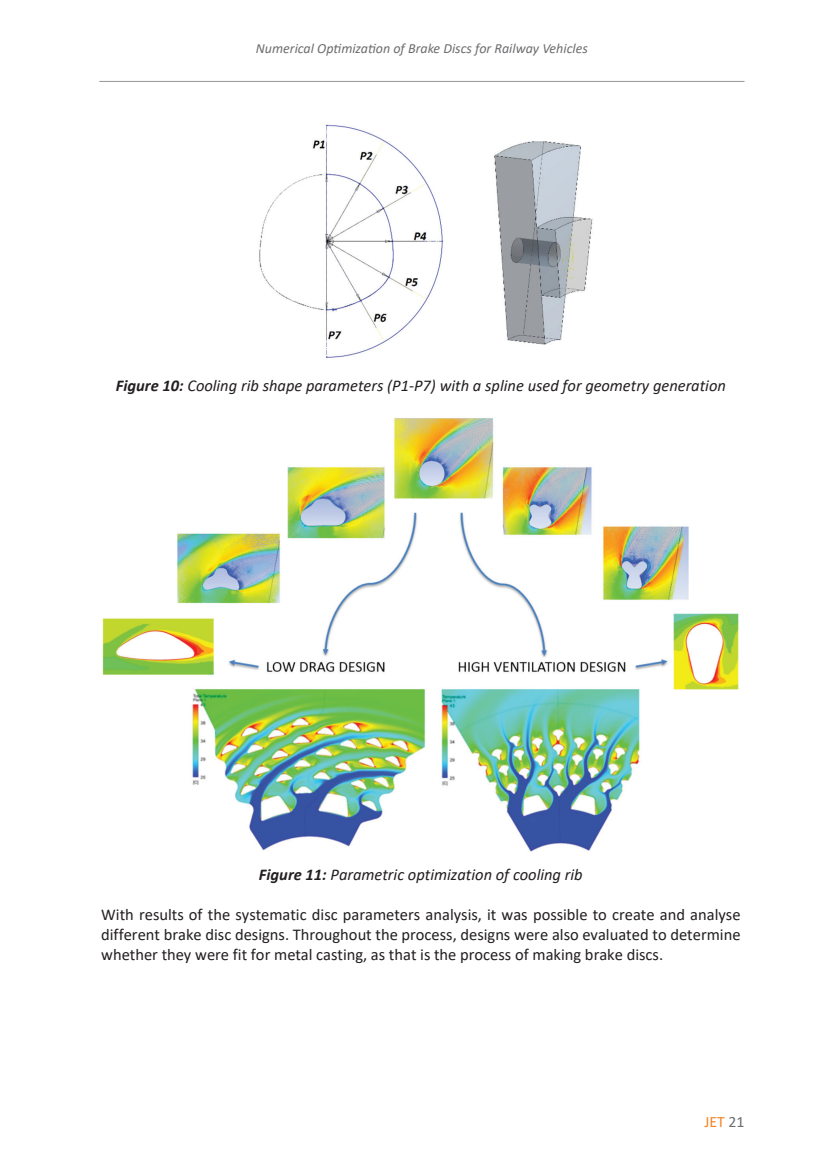
<style>
.page{position:relative;width:819px;height:1166px;background:#fff}
.page>*{position:absolute;margin:0;border:0;box-sizing:border-box;transform-origin:0 0}
.t1{font:16.45px/20.1px "Calibri";color:#231f20;text-align:justify}
.t2{font:italic 16.45px "Calibri";color:#231f20}
.t3{font:15.75px "Calibri";color:#f58220}
.t4{font:italic 14px "Calibri";color:#6c6d70}
.s1{font-weight:700}
.s2{color:#6c6d70}
</style>
<div class="page">
<hr style="left:99px;top:81px;width:645px;height:1px;background:#939598">
<img style="left:259px;top:124px;width:334px;height:234px">
<img style="left:102px;top:418px;width:637px;height:434px">
<p class="t4" style="left:256px;top:39px;width:333px">Numerical Optimization of Brake Discs for Railway Vehicles</p>
<p class="t2" style="left:116px;top:374px;width:611px"><span class="s1">Figure 10:</span> Cooling rib shape parameters (P1‐P7) with a spline used for geometry generation</p>
<p class="t2" style="left:259px;top:863px;width:325px"><span class="s1">Figure 11:</span> Parametric optimization of cooling rib</p>
<p class="t1" style="left:101px;top:904px;width:640px">With results of the systematic disc parameters analysis, it was possible to create and analyse different brake disc designs. Throughout the process, designs were also evaluated to determine whether they were fit for metal casting, as that is the process of making brake discs.</p>
<p class="t3" style="left:704px;top:1111px;width:41px">JET <span class="s2">21</span></p>
</div>
